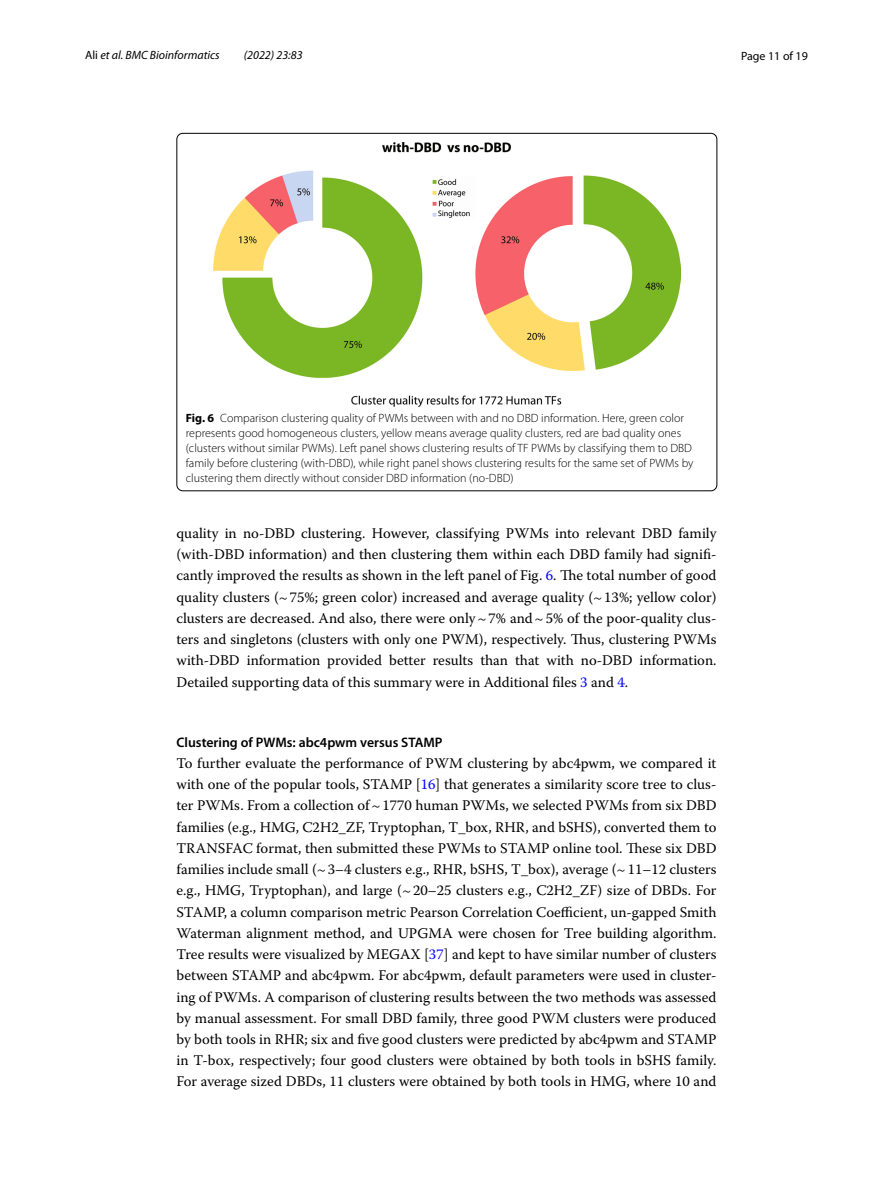
<style>
.page{position:relative;width:893px;height:1187px;background:#fff}
.page>*{position:absolute;margin:0;border:0;box-sizing:border-box;transform-origin:0 0}
.t1{font:14.7px/21.3px "Warnock Pro";color:#000;text-align:justify}
.t2{font:600 13.8px "Myriad Pro";color:#000}
.t3{font:300 12px/15px "Myriad Pro";color:#000}
.t4{font:italic 12px "Myriad Pro";color:#000}
.t5{font:12px "Myriad Pro";color:#000}
.s1{font-style:normal}
.s2{font-weight:700}
.s3{color:#00f}
</style>
<div class="page">
<img style="left:213px;top:142px;width:468px;height:264px">
<p class="t4" style="left:85px;top:48px;width:136px"><span class="s1">Ali</span> et al. BMC Bioinformatics</p>
<p class="t4" style="left:244px;top:48px;width:60px">(2022) 23:83</p>
<p class="t5" style="left:741px;top:48px;width:68px">Page 11 of 19</p>
<p class="t3" style="left:186px;top:410px;width:509px"><span class="s2">Fig. 6</span> Comparison clustering quality of PWMs between with and no DBD information. Here, green color represents good homogeneous clusters, yellow means average quality clusters, red are bad quality ones (clusters without similar PWMs). Left panel shows clustering results of TF PWMs by classifying them to DBD family before clustering (with-DBD), while right panel shows clustering results for the same set of PWMs by clustering them directly without consider DBD information (no-DBD)</p>
<p class="t1" style="left:176px;top:522px;width:542px">quality in no-DBD clustering. However, classifying PWMs into relevant DBD family (with-DBD information) and then clustering them within each DBD family had signifi&shy;cantly improved the results as shown in the left panel of Fig. <span class="s3">6</span>. The total number of good quality clusters (~75%; green color) increased and average quality (~13%; yellow color) clusters are decreased. And also, there were only~7% and~5% of the poor-quality clus&shy;ters and singletons (clusters with only one PWM), respectively. Thus, clustering PWMs with-DBD information provided better results than that with no-DBD information.<br>Detailed supporting data of this summary were in Additional files <span class="s3">3</span> and <span class="s3">4</span>.</p>
<p class="t2" style="left:176px;top:733px;width:268px">Clustering of PWMs: abc4pwm versus STAMP</p>
<p class="t1" style="left:176px;top:752px;width:542px">To further evaluate the performance of PWM clustering by abc4pwm, we compared it with one of the popular tools, STAMP [<span class="s3">16</span>] that generates a similarity score tree to clus&shy;ter PWMs. From a collection of~1770 human PWMs, we selected PWMs from six DBD families (e.g., HMG, C2H2_ZF, Tryptophan, T_box, RHR, and bSHS), converted them to TRANSFAC format, then submitted these PWMs to STAMP online tool. These six DBD families include small (~3–4 clusters e.g., RHR, bSHS, T_box), average (~11–12 clusters e.g., HMG, Tryptophan), and large (~20–25 clusters e.g., C2H2_ZF) size of DBDs. For STAMP, a column comparison metric Pearson Correlation Coefficient, un-gapped Smith Waterman alignment method, and UPGMA were chosen for Tree building algorithm.<br>Tree results were visualized by MEGAX [<span class="s3">37</span>] and kept to have similar number of clusters between STAMP and abc4pwm. For abc4pwm, default parameters were used in cluster&shy;ing of PWMs. A comparison of clustering results between the two methods was assessed by manual assessment. For small DBD family, three good PWM clusters were produced by both tools in RHR; six and five good clusters were predicted by abc4pwm and STAMP in T-box, respectively; four good clusters were obtained by both tools in bSHS family.<br>For average sized DBDs, 11 clusters were obtained by both tools in HMG, where 10 and</p>
</div>
